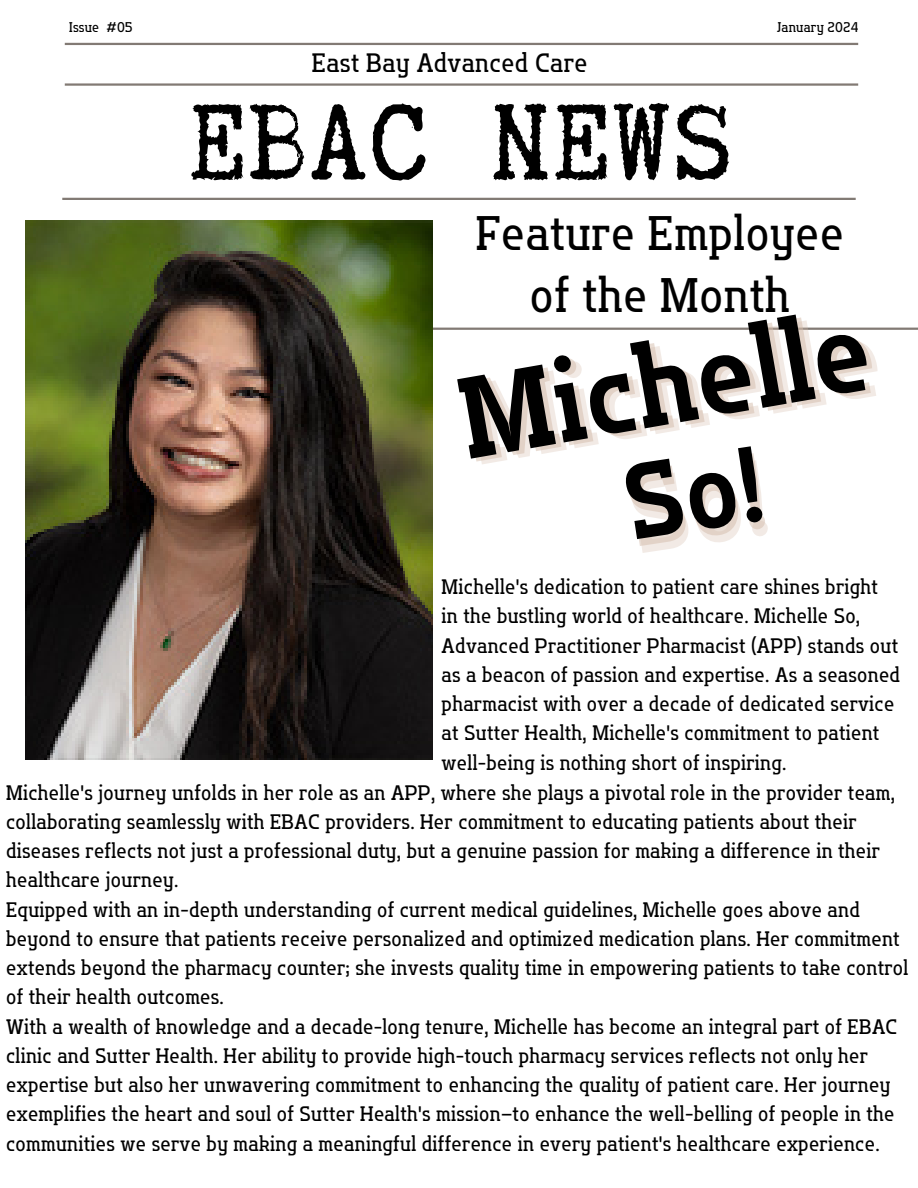
<style>
.page{position:relative;width:918px;height:1188px;background:#fff}
.page>*{position:absolute;margin:0;border:0;box-sizing:border-box;transform-origin:0 0}
.t1{font:128.7px "Truetypewriter Polygl OTT";letter-spacing:.025em;color:#000}
.t2{font:115.05px "Flatory Slab 700 Semi Cond";color:#000}
.t3{font:48.45px "Flatory Slab 400 Semi Cond";letter-spacing:.02em;color:#000}
.t4{font:26.55px "Flatory Slab 400 Semi Cond";letter-spacing:.02em;color:#000}
.t5{font:21px/29.2px "Flatory Slab 400 Semi Cond";letter-spacing:.02em;color:#000}
.t6{font:14.1px "Flatory Slab 400 Semi Cond";letter-spacing:.02em;color:#000}
</style>
<div class="page">
<hr style="left:297px;top:328px;width:621px;height:2px;background:#827a74">
<img style="left:25px;top:220px;width:407px;height:540px">
<hr style="left:62px;top:198px;width:794px;height:2px;background:#827a74">
<hr style="left:65px;top:43px;width:793px;height:2px;background:#827a74">
<hr style="left:65px;top:83px;width:793px;height:3px;background:#827a74">
<p class="t6" style="left:69px;top:19px;width:65px">Issue #05</p>
<p class="t6" style="left:777px;top:19px;width:82px">January 2024</p>
<p class="t4" style="left:312px;top:47px;width:277px">East Bay Advanced Care</p>
<p class="t1" style="left:189px;top:76px;width:544px">EBAC NEWS</p>
<p class="t3" style="left:476px;top:205px;width:369px">Feature Employee</p>
<p class="t3" style="left:530px;top:267px;width:261px">of the Month</p>
<p class="t2" style="left:449px;top:354px;width:415px;rotate:-10deg">Michelle</p>
<p class="t5" style="left:442px;top:572px;width:438px">Michelle's dedication to patient care shines bright</p>
<p class="t5" style="left:442px;top:602px;width:460px">in the bustling world of healthcare. Michelle So, Advanced Practitioner Pharmacist (APP) stands out as a beacon of passion and expertise. As a seasoned pharmacist with over a decade of dedicated service at Sutter Health, Michelle's commitment to patient well-being is nothing short of inspiring.</p>
<p class="t5" style="left:6px;top:778px;width:890px">Michelle's journey unfolds in her role as an APP, where she plays a pivotal role in the provider team, collaborating seamlessly with EBAC providers. Her commitment to educating patients about their diseases reflects not just a professional duty, but a genuine passion for making a difference in their healthcare journey.</p>
<p class="t5" style="left:6px;top:895px;width:904px">Equipped with an in-depth understanding of current medical guidelines, Michelle goes above and beyond to ensure that patients receive personalized and optimized medication plans. Her commitment extends beyond the pharmacy counter; she invests quality time in empowering patients to take control of their health outcomes.</p>
<p class="t5" style="left:6px;top:1012px;width:893px">With a wealth of knowledge and a decade-long tenure, Michelle has become an integral part of EBAC clinic and Sutter Health. Her ability to provide high-touch pharmacy services reflects not only her expertise but also her unwavering commitment to enhancing the quality of patient care. Her journey exemplifies the heart and soul of Sutter Health's mission—to enhance the well-belling of people in the communities we serve by making a meaningful difference in every patient's healthcare experience.</p>
</div>
